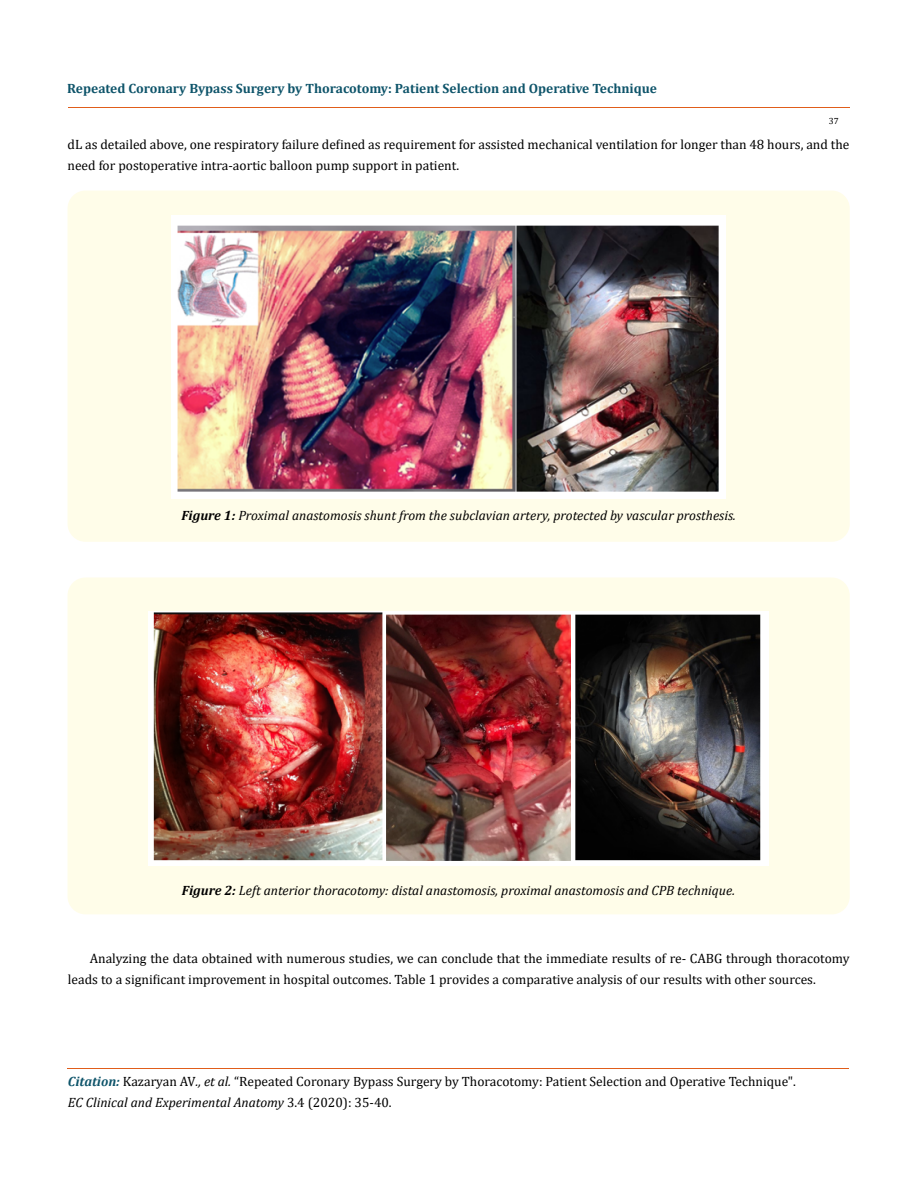
<style>
.page{position:relative;width:917px;height:1188px;background:#fff}
.page>*{position:absolute;margin:0;border:0;box-sizing:border-box;transform-origin:0 0}
.t1{font:13.5px/21px "Cambria";color:#000}
.t2{font:italic 13.5px "Cambria";color:#000}
.t3{font:700 13.5px "Cambria";color:#0e546a}
.t4{font:9px "Cambria";color:#000}
.s1{font-weight:700}
.s2{font-weight:700;font-style:italic;color:#0e546a}
.s3{font-style:italic}
</style>
<div class="page">
<hr style="left:68px;top:108px;width:781px;height:1px;background:#e05d1a">
<hr style="left:67px;top:1068px;width:782px;height:1px;background:#e05d1a">
<div style="left:68px;top:191px;width:781px;height:351px;background:#fffde9;border-radius:18px"></div>
<img style="left:171px;top:215px;width:555px;height:284px">
<div style="left:68px;top:578px;width:781px;height:336px;background:#fffde9;border-radius:18px"></div>
<img style="left:148px;top:611px;width:620px;height:255px">
<p class="t3" style="left:67px;top:79px;width:591px">Repeated Coronary Bypass Surgery by Thoracotomy: Patient Selection and Operative Technique</p>
<p class="t4" style="left:828px;top:116px;width:11px">37</p>
<p class="t1" style="left:68px;top:134px;width:783px">dL as detailed above, one respiratory failure defined as requirement for assisted mechanical ventilation for longer than 48 hours, and the need for postoperative intra-aortic balloon pump support in patient.</p>
<p class="t2" style="left:181px;top:506px;width:556px"><span class="s1">Figure 1:</span> Proximal anastomosis shunt from the subclavian artery, protected by vascular prosthesis.</p>
<p class="t2" style="left:182px;top:880px;width:554px"><span class="s1">Figure 2:</span> Left anterior thoracotomy: distal anastomosis, proximal anastomosis and CPB technique.</p>
<p class="t1" style="left:68px;top:948px;width:783px;text-indent:22px">Analyzing the data obtained with numerous studies, we can conclude that the immediate results of re- CABG through thoracotomy leads to a significant improvement in hospital outcomes. Table 1 provides a comparative analysis of our results with other sources.</p>
<p class="t1" style="left:68px;top:1071px;width:729px"><span class="s2">Citation:</span> Kazaryan AV<span class="s3">., et al.</span> “Repeated Coronary Bypass Surgery by Thoracotomy: Patient Selection and Operative Technique".<br><span class="s3">EC Clinical and Experimental Anatomy</span> 3.4 (2020): 35-40.</p>
</div>
